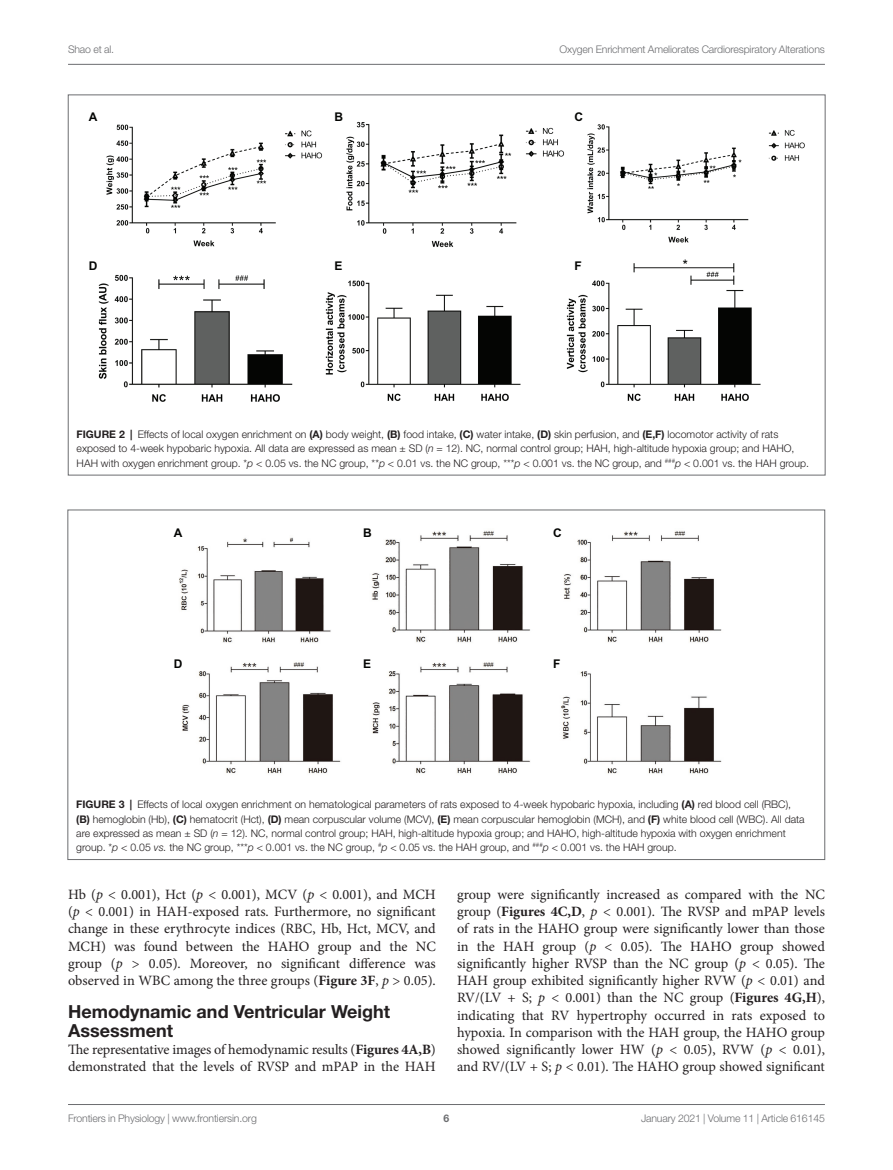
<style>
.page{position:relative;width:893px;height:1170px;background:#fff}
.page>*{position:absolute;margin:0;border:0;box-sizing:border-box;transform-origin:0 0}
.HEAD_2{font:700 18px/18.8px "Helvetica Neue LT Std";color:#231f20}
.TEXT_FLUSH{font:14.25px/17.2px "Minion Pro";letter-spacing:-.005em;color:#231f20;text-align:justify}
.t1{font:700 12px "Arial";color:#040503}
.FIG_LEG{font:300 10.5px/14.2px "Helvetica Neue LT Std";color:#231f20}
.t2{font:300 10.5px "Helvetica Neue LT Std";letter-spacing:-.015em;color:#6c6d70}
.t3{font:700 10.5px "Helvetica Neue LT Std";color:#6c6d70}
.s1{font-weight:700}
.s2{font-style:italic}
</style>
<div class="page">
<hr style="left:68px;top:64px;width:757px;height:1px;background:#6c6d70">
<hr style="left:68px;top:1104px;width:757px;height:1px;background:#6c6d70">
<img style="left:179px;top:531px;width:543px;height:243px">
<img style="left:98px;top:121px;width:707px;height:281px">
<p class="t2" style="left:68px;top:42px;width:48px">Shao et al.</p>
<p class="t2" style="left:560px;top:42px;width:267px">Oxygen Enrichment Ameliorates Cardiorespiratory Alterations</p>
<p class="t1" style="left:89px;top:108px;width:10px">A</p>
<p class="t1" style="left:334px;top:108px;width:10px">B</p>
<p class="t1" style="left:574px;top:108px;width:10px">C</p>
<p class="t1" style="left:89px;top:257px;width:10px">D</p>
<p class="t1" style="left:334px;top:257px;width:10px">E</p>
<p class="t1" style="left:574px;top:257px;width:9px">F</p>
<p class="FIG_LEG" style="left:77px;top:427px;width:734px"><span class="s1">FIGURE 2 |</span> Effects of local oxygen enrichment on <span class="s1">(A)</span> body weight, <span class="s1">(B)</span> food intake, <span class="s1">(C)</span> water intake, <span class="s1">(D)</span> skin perfusion, and <span class="s1">(E,F)</span> locomotor activity of rats exposed to 4-week hypobaric hypoxia. All data are expressed as mean ± SD (<span class="s2">n</span> = 12). NC, normal control group; HAH, high-altitude hypoxia group; and HAHO,<br>HAH with oxygen enrichment group. *<span class="s2">p</span> &lt; 0.05 vs. the NC group, **<span class="s2">p</span> &lt; 0.01 vs. the NC group, ***<span class="s2">p</span> &lt; 0.001 vs. the NC group, and <sup>###</sup><span class="s2">p</span> &lt; 0.001 vs. the HAH group.</p>
<p class="t1" style="left:174px;top:524px;width:10px">A</p>
<p class="t1" style="left:363px;top:524px;width:10px">B</p>
<p class="t1" style="left:553px;top:524px;width:10px">C</p>
<p class="t1" style="left:174px;top:655px;width:10px">D</p>
<p class="t1" style="left:363px;top:655px;width:10px">E</p>
<p class="t1" style="left:553px;top:655px;width:9px">F</p>
<p class="FIG_LEG" style="left:76px;top:797px;width:730px"><span class="s1">FIGURE 3 |</span> Effects of local oxygen enrichment on hematological parameters of rats exposed to 4-week hypobaric hypoxia, including <span class="s1">(A)</span> red blood cell (RBC), <span class="s1">(B)</span> hemoglobin (Hb), <span class="s1">(C)</span> hematocrit (Hct), <span class="s1">(D)</span> mean corpuscular volume (MCV), <span class="s1">(E)</span> mean corpuscular hemoglobin (MCH), and <span class="s1">(F)</span> white blood cell (WBC). All data are expressed as mean ± SD (<span class="s2">n</span> = 12). NC, normal control group; HAH, high-altitude hypoxia group; and HAHO, high-altitude hypoxia with oxygen enrichment group. *<span class="s2">p</span> &lt; 0.05 <span class="s2">vs.</span> the NC group, ***<span class="s2">p</span> &lt; 0.001 vs. the NC group, <sup>#</sup><span class="s2">p</span> &lt; 0.05 vs. the HAH group, and <sup>###</sup><span class="s2">p</span> &lt; 0.001 vs. the HAH group.</p>
<p class="TEXT_FLUSH" style="left:68px;top:885px;width:369px">Hb (<span class="s2">p</span> &lt; 0.001), Hct (<span class="s2">p</span> &lt; 0.001), MCV (<span class="s2">p</span> &lt; 0.001), and MCH (<span class="s2">p</span> &lt; 0.001) in HAH-exposed rats. Furthermore, no significant change in these erythrocyte indices (RBC, Hb, Hct, MCV, and MCH) was found between the HAHO group and the NC group (<span class="s2">p</span> &gt; 0.05). Moreover, no significant difference was observed in WBC among the three groups (<span class="s1">Figure 3F</span>, <span class="s2">p</span> &gt; 0.05).</p>
<p class="HEAD_2" style="left:68px;top:1001px;width:324px">Hemodynamic and Ventricular Weight<br>Assessment</p>
<p class="TEXT_FLUSH" style="left:68px;top:1040px;width:369px">The representative images of hemodynamic results (<span class="s1">Figures 4A,B</span>) demonstrated that the levels of RVSP and mPAP in the HAH</p>
<p class="TEXT_FLUSH" style="left:457px;top:885px;width:369px">group were significantly increased as compared with the NC group (<span class="s1">Figures 4C,D</span>, <span class="s2">p</span> &lt; 0.001). The RVSP and mPAP levels of rats in the HAHO group were significantly lower than those in the HAH group (<span class="s2">p</span> &lt; 0.05). The HAHO group showed significantly higher RVSP than the NC group (<span class="s2">p</span> &lt; 0.05). The HAH group exhibited significantly higher RVW (<span class="s2">p</span> &lt; 0.01) and RV/(LV + S; <span class="s2">p</span> &lt; 0.001) than the NC group (<span class="s1">Figures 4G,H</span>), indicating that RV hypertrophy occurred in rats exposed to hypoxia. In comparison with the HAH group, the HAHO group showed significantly lower HW (<span class="s2">p</span> &lt; 0.05), RVW (<span class="s2">p</span> &lt; 0.01), and RV/(LV + S; <span class="s2">p</span> &lt; 0.01). The HAHO group showed significant</p>
<p class="t2" style="left:68px;top:1111px;width:190px">Frontiers in Physiology | www.frontiersin.org</p>
<p class="t3" style="left:444px;top:1111px;width:7px">6</p>
<p class="t2" style="left:641px;top:1111px;width:185px">January 2021 | Volume 11 | Article 616145</p>
</div>
